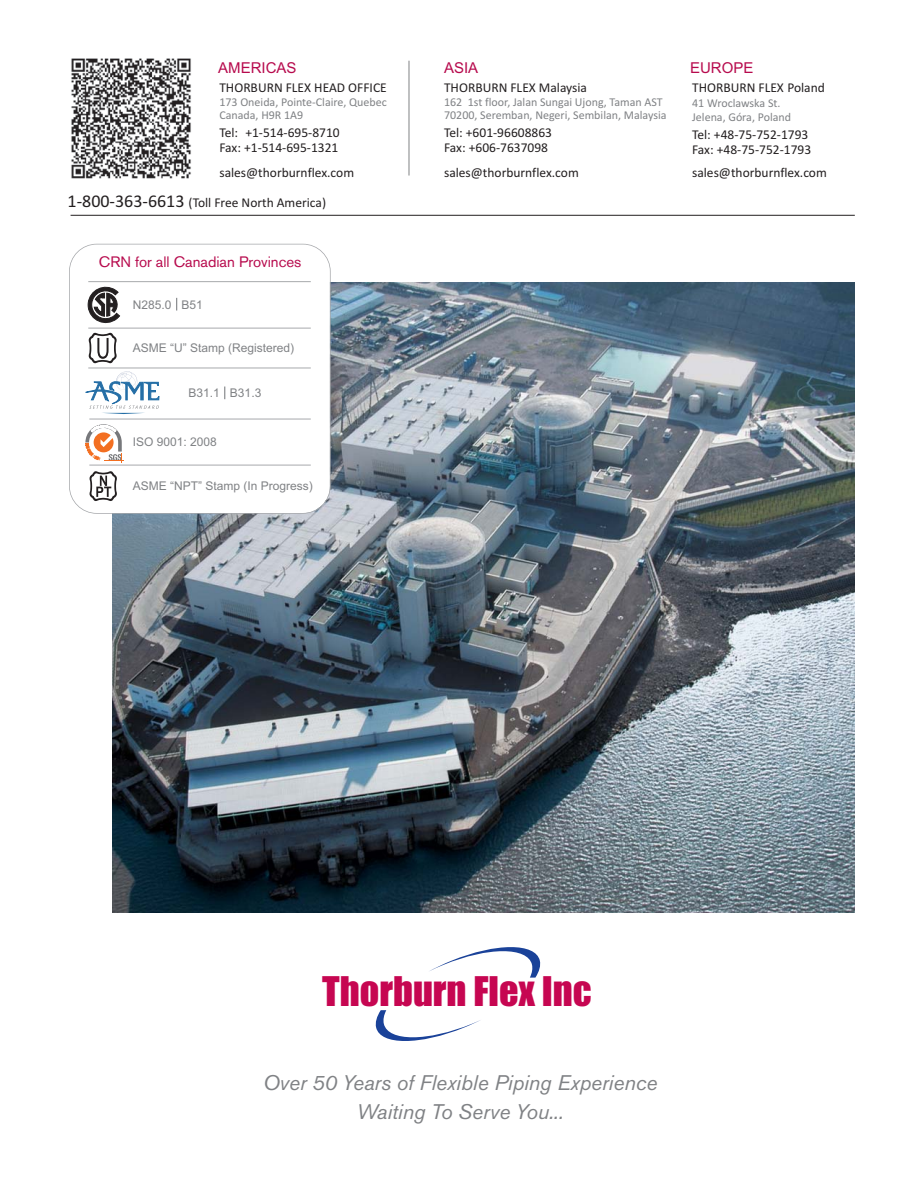
<style>
.page{position:relative;width:918px;height:1188px;background:#fff}
.page>*{position:absolute;margin:0;border:0;box-sizing:border-box;transform-origin:0 0}
.t1{font:37.65px "Impact";color:#c60651}
.t2{font:italic 21px/29.4px "Akzidenz Grotesk BQ";color:#808285;text-align:center}
.t3{font:15px "Akzidenz Grotesk BQ";color:#b70a4d}
.t4{font:15px "Arial";color:#b70a4d}
.t5{font:13.5px/15px "Calibri";color:#231f20}
.t6{font:12px/13.5px "Calibri";color:#808285}
.t7{font:12px "Arial";color:#808285}
.s1{font-size:18px}
</style>
<div class="page">
<svg style="left:430px;top:947px;width:111px;height:31px"></svg>
<svg style="left:375px;top:1010px;width:105px;height:31px"></svg>
<img style="left:112px;top:283px;width:743px;height:630px">
<img style="left:71px;top:58px;width:120px;height:121px">
<hr style="left:409px;top:61px;width:1px;height:115px;background:#808285">
<hr style="left:71px;top:215px;width:784px;height:1px;background:#231f20">
<div style="left:70px;top:245px;width:260px;height:268px;background:#fff;border-radius:27px"></div>
<div style="left:69px;top:244px;width:262px;height:270px;border:2px solid #a7a9ac;border-radius:28px"></div>
<svg style="left:86px;top:372px;width:73px;height:42px"></svg>
<svg style="left:89px;top:471px;width:28px;height:30px"></svg>
<svg style="left:88px;top:286px;width:33px;height:78px"></svg>
<svg style="left:85px;top:424px;width:39px;height:38px"></svg>
<hr style="left:88px;top:328px;width:223px;height:1px;background:#a7a9ac">
<hr style="left:88px;top:368px;width:223px;height:1px;background:#a7a9ac">
<hr style="left:89px;top:419px;width:222px;height:1px;background:#a7a9ac">
<hr style="left:89px;top:465px;width:222px;height:1px;background:#a7a9ac">
<hr style="left:88px;top:281px;width:223px;height:1px;background:#a7a9ac">
<svg style="left:176px;top:298px;width:1px;height:13px"></svg>
<svg style="left:224px;top:387px;width:1px;height:12px"></svg>
<p class="t4" style="left:218px;top:63px;width:80px">AMERICAS</p>
<p class="t5" style="left:219px;top:81px;width:169px">THORBURN FLEX HEAD OFFICE</p>
<p class="t6" style="left:219px;top:96px;width:169px">173 Oneida, Pointe-Claire, Quebec<br>Canada, H9R 1A9</p>
<p class="t5" style="left:219px;top:126px;width:122px">Tel: +1-514-695-8710<br>Fax: +1-514-695-1321</p>
<p class="t5" style="left:219px;top:166px;width:136px">sales@thorburnflex.com</p>
<p class="t5" style="left:68px;top:196px;width:260px"><span class="s1">1-800-363-6613</span> (Toll Free North America)</p>
<p class="t3" style="left:99px;top:256px;width:204px">CRN for all Canadian Provinces</p>
<p class="t7" style="left:133px;top:300px;width:72px">N285.0 B51</p>
<p class="t7" style="left:133px;top:344px;width:163px">ASME “U” Stamp (Registered)</p>
<p class="t7" style="left:189px;top:388px;width:74px">B31.1 B31.3</p>
<p class="t7" style="left:133px;top:437px;width:86px">ISO 9001: 2008</p>
<p class="t7" style="left:133px;top:482px;width:182px">ASME “NPT” Stamp (In Progress)</p>
<p class="t4" style="left:444px;top:63px;width:36px">ASIA</p>
<p class="t5" style="left:444px;top:81px;width:145px">THORBURN FLEX Malaysia</p>
<p class="t6" style="left:444px;top:96px;width:224px">162 1st floor, Jalan Sungai Ujong, Taman AST<br>70200, Seremban, Negeri, Sembilan, Malaysia</p>
<p class="t5" style="left:444px;top:126px;width:109px">Tel: +601-96608863<br>Fax: +606-7637098</p>
<p class="t4" style="left:690px;top:63px;width:65px">EUROPE</p>
<p class="t5" style="left:692px;top:81px;width:134px">THORBURN FLEX Poland</p>
<p class="t6" style="left:692px;top:97px;width:100px">41 Wroclawska St.<br>Jelena, Góra, Poland</p>
<p class="t5" style="left:692px;top:128px;width:121px">Tel: +48-75-752-1793<br>Fax: +48-75-752-1793</p>
<p class="t5" style="left:444px;top:166px;width:136px">sales@thorburnflex.com</p>
<p class="t5" style="left:692px;top:166px;width:136px">sales@thorburnflex.com</p>
<h1 class="t1" style="left:322px;top:979px;width:271px">Thorburn Flex Inc</h1>
<h2 class="t2" style="left:263px;top:1068px;width:396px">Over 50 Years of Flexible Piping Experience<br>Waiting To Serve You...</h2>
</div>
